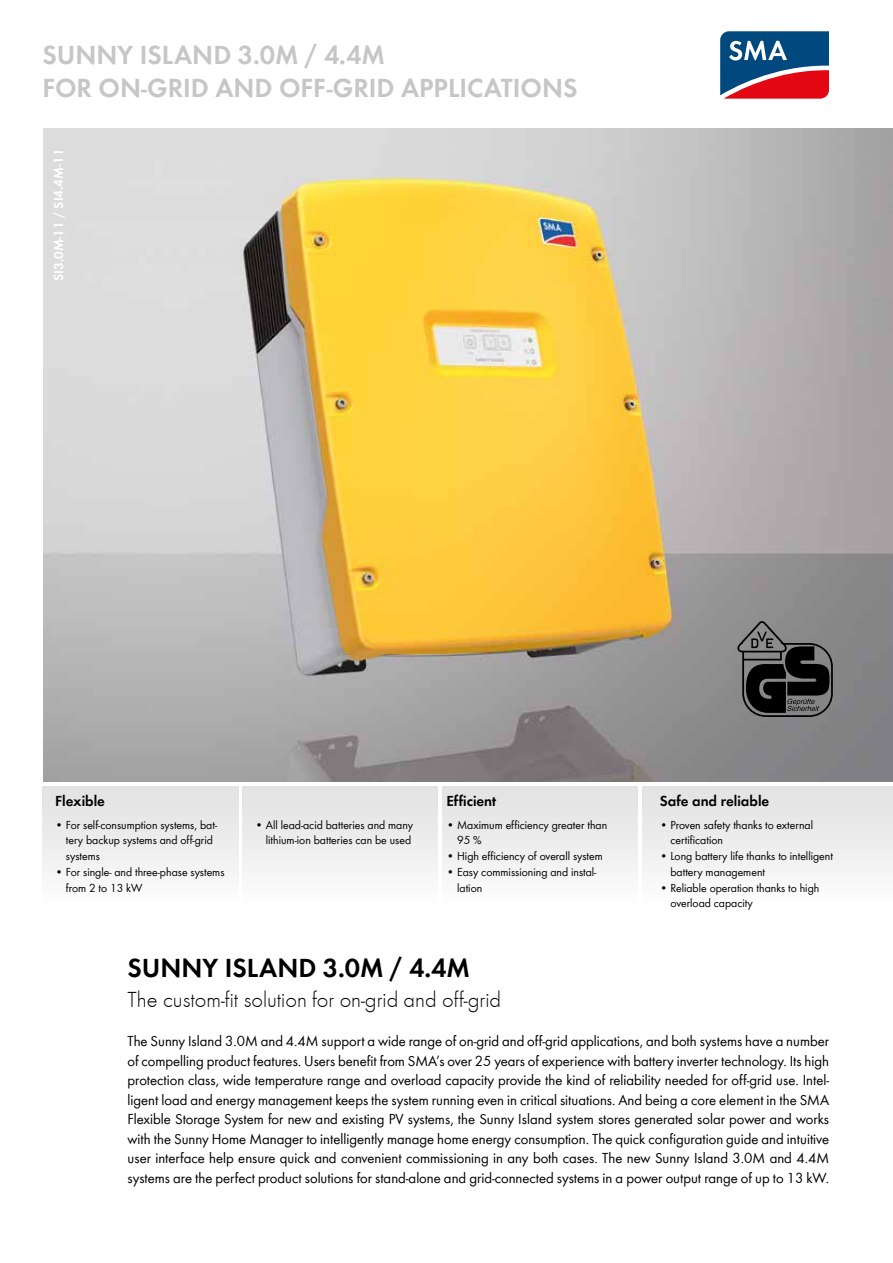
<style>
.page{position:relative;width:893px;height:1263px;background:#fff}
.page>*{position:absolute;margin:0;border:0;box-sizing:border-box;transform-origin:0 0}
.t1{font:600 27px/33px "SMA Futura Global";color:#c6c6c6}
.t2{font:600 27px "SMA Futura Global";color:#000}
.t3{font:300 22.5px "SMA Futura Global";color:#000}
.t4{font:15px/19.5px "SMA Futura Global";color:#000;text-align:justify}
.t5{font:600 15px "SMA Futura Global";color:#000}
.t6{font:600 13.5px "SMA Futura Global";color:#fff}
.t7{font:12px/15.8px "SMA Futura Global";color:#000}
</style>
<div class="page">
<svg style="left:720px;top:31px;width:109px;height:68px;background:#655275"></svg>
<img style="left:44px;top:129px;width:849px;height:653px">
<div style="left:43px;top:787px;width:195px;height:119px;background:linear-gradient(to bottom,#e1e1e1,#fdfdfd)"></div>
<div style="left:242px;top:787px;width:196px;height:119px;background:linear-gradient(to bottom,#e1e1e1,#fdfdfd)"></div>
<div style="left:442px;top:787px;width:196px;height:119px;background:linear-gradient(to bottom,#e1e1e1,#fdfdfd)"></div>
<div style="left:642px;top:787px;width:251px;height:119px;background:linear-gradient(to bottom,#e1e1e1,#fdfdfd)"></div>
<svg style="left:737px;top:621px;width:96px;height:96px;background:#4b4b4b"></svg>
<h1 class="t1" style="left:43px;top:38px;width:536px">SUNNY ISLAND 3.0M / 4.4M<br>FOR ON-GRID AND OFF-GRID APPLICATIONS</h1>
<p class="t6" style="left:51px;top:281px;width:134px;rotate:-90deg">SI3.0M-11 / SI4.4M-11</p>
<p class="t5" style="left:55px;top:792px;width:51px">Flexible</p>
<p class="t7" style="left:66px;top:816px;width:153px;text-indent:-11px">• For self-consumption systems, bat&shy;tery backup systems and off-grid systems</p>
<p class="t7" style="left:66px;top:864px;width:160px;text-indent:-11px">• For single- and three-phase systems from 2 to 13 kW</p>
<p class="t7" style="left:255px;top:816px;width:159px;text-align:right">• All lead-acid batteries and many lithium-ion batteries can be used</p>
<p class="t5" style="left:446px;top:792px;width:51px">Efficient</p>
<p class="t7" style="left:457px;top:816px;width:152px;text-indent:-11px">• Maximum efficiency greater than<br>95 %</p>
<p class="t7" style="left:446px;top:848px;width:158px">• High efficiency of overall system</p>
<p class="t7" style="left:457px;top:864px;width:141px;text-indent:-11px">• Easy commissioning and instal&shy;lation</p>
<p class="t5" style="left:660px;top:792px;width:111px">Safe and reliable</p>
<p class="t7" style="left:670px;top:816px;width:144px;text-indent:-11px">• Proven safety thanks to external certification</p>
<p class="t7" style="left:670px;top:848px;width:164px;text-indent:-11px">• Long battery life thanks to intelligent battery management</p>
<p class="t7" style="left:670px;top:879px;width:150px;text-indent:-11px">• Reliable operation thanks to high overload capacity</p>
<h1 class="t2" style="left:128px;top:952px;width:344px">SUNNY ISLAND 3.0M / 4.4M</h1>
<h2 class="t3" style="left:128px;top:986px;width:375px">The custom-fit solution for on-grid and off-grid</h2>
<p class="t4" style="left:128px;top:1031px;width:703px">The Sunny Island 3.0M and 4.4M support a wide range of on-grid and off-grid applications, and both systems have a number of compelling product features. Users benefit from SMA’s over 25 years of experience with battery inverter technology. Its high protection class, wide temperature range and overload capacity provide the kind of reliability needed for off-grid use. Intel&shy;ligent load and energy management keeps the system running even in critical situations. And being a core element in the SMA Flexible Storage System for new and existing PV systems, the Sunny Island system stores generated solar power and works with the Sunny Home Manager to intelligently manage home energy consumption. The quick configuration guide and intuitive user interface help ensure quick and convenient commissioning in any both cases. The new Sunny Island 3.0M and 4.4M systems are the perfect product solutions for stand-alone and grid-connected systems in a power output range of up to 13 kW.</p>
</div>
